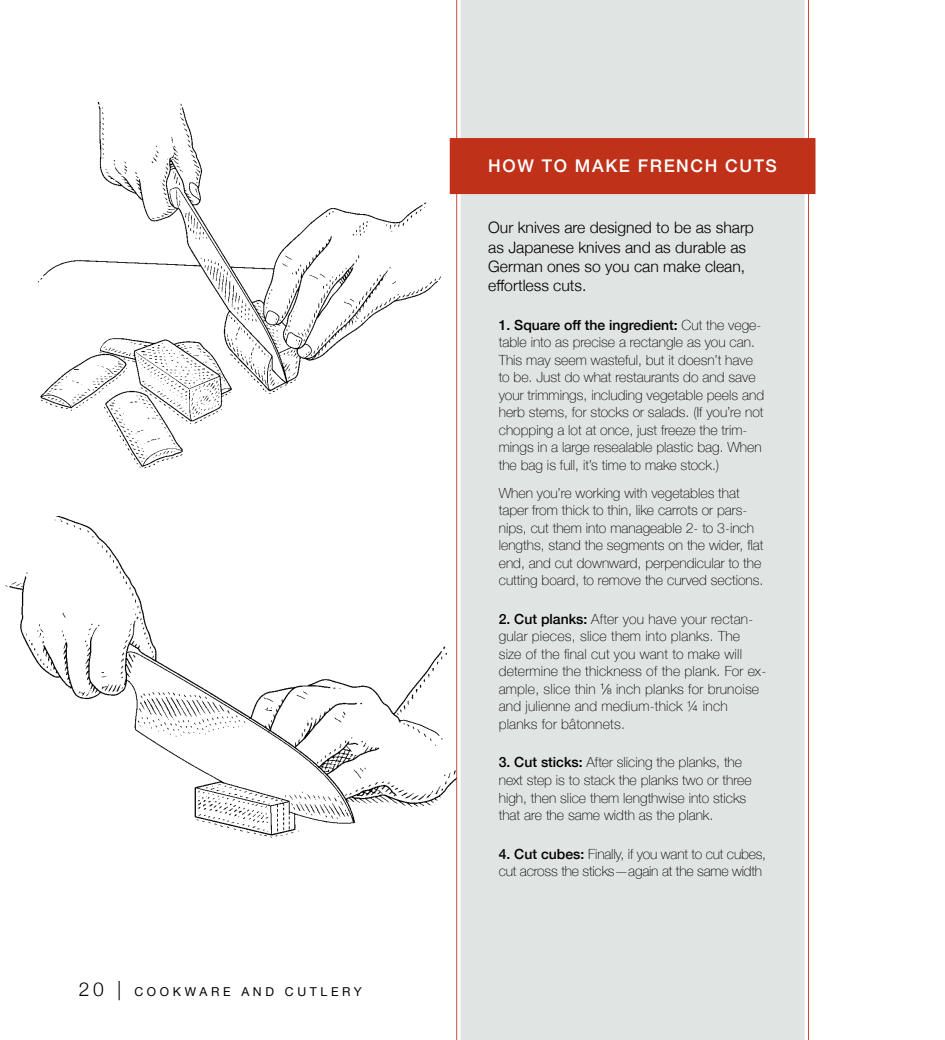
<style>
.page{position:relative;width:945px;height:1040px;background:#fff}
.page>*{position:absolute;margin:0;border:0;box-sizing:border-box;transform-origin:0 0}
.t1{font:500 17.5px "Helvetica Neue";letter-spacing:.09em;color:#fff}
.t2{font:300 15.75px/19.2px "Helvetica Neue";color:#000}
.t3{font:100 14px/17.5px "Helvetica Neue";color:#000}
.t4{font:12.25px "Helvetica Neue";letter-spacing:.3em;color:#000}
.s1{font-weight:300;font-size:19.25px}
.s2{font-weight:500}
.s3{font-weight:300}
.s4{font-weight:300;font-size:8.22px}
</style>
<div class="page">
<img style="left:37px;top:102px;width:418px;height:367px">
<img style="left:5px;top:516px;width:450px;height:322px">
<div style="left:455px;top:0;width:355px;height:1040px;background:#e0e4e2"></div>
<hr style="left:805px;top:0;width:3px;height:1040px;background:#fff">
<svg style="left:457px;top:0;width:4px;height:1040px"></svg>
<div style="left:450px;top:138px;width:366px;height:56px;background:#c0311a"></div>
<p class="t4" style="left:79px;top:982px;width:285px"><span class="s1">20 |</span> COOKWARE AND CUTLERY</p>
<p class="t1" style="left:488px;top:152px;width:290px">HOW TO MAKE FRENCH CUTS</p>
<p class="t2" style="left:488px;top:217px;width:267px">Our knives are designed to be as sharp as Japanese knives and as durable as<br>German ones so you can make clean, effortless cuts.</p>
<p class="t3" style="left:499px;top:315px;width:267px"><span class="s2">1. Square off the ingredient:</span> Cut the vege&shy;table into as precise a rectangle as you can.<br>This may seem wasteful, but it doesn’t have to be. Just do what restaurants do and save your trimmings, including vegetable peels and herb stems, for stocks or salads. (If you’re not chopping a lot at once, just freeze the trim&shy;mings in a large resealable plastic bag. When the bag is full, it’s time to make stock.)</p>
<p class="t3" style="left:499px;top:483px;width:266px">When you’re working with vegetables that taper from thick to thin, like carrots or pars&shy;nips, cut them into manageable 2- to 3-inch lengths, stand the segments on the wider, flat end, and cut downward, perpendicular to the cutting board, to remove the curved sections.</p>
<p class="t3" style="left:499px;top:609px;width:269px"><span class="s2">2. Cut planks:</span> After you have your rectan&shy;gular pieces, slice them into planks. The size of the final cut you want to make will determine the thickness of the plank. For ex&shy;ample, slice thin <sup>1</sup><span class="s3">⁄</span><span class="s4">8</span> inch planks for brunoise and julienne and medium-thick ¼ inch planks for bâtonnets.</p>
<p class="t3" style="left:499px;top:753px;width:254px"><span class="s2">3. Cut sticks:</span> After slicing the planks, the next step is to stack the planks two or three high, then slice them lengthwise into sticks that are the same width as the plank.</p>
<p class="t3" style="left:499px;top:844px;width:269px"><span class="s2">4. Cut cubes:</span> Finally, if you want to cut cubes, cut across the sticks—again at the same width</p>
</div>
